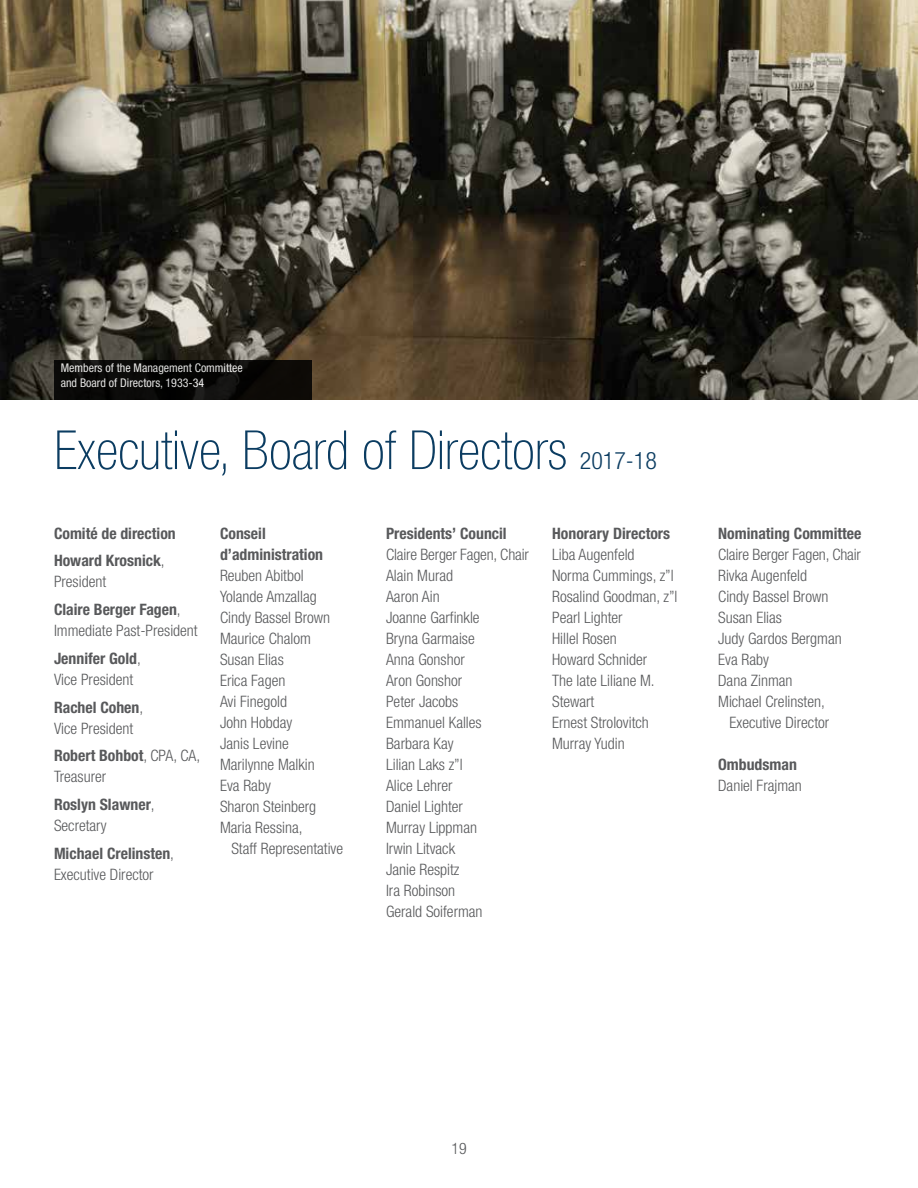
<style>
.page{position:relative;width:918px;height:1188px;background:#fff}
.page>*{position:absolute;margin:0;border:0;box-sizing:border-box;transform-origin:0 0}
.t1{font:100 condensed 54px "Helvetica Neue";color:#0b3c61}
.t2{font:300 condensed 24px "Helvetica Neue";color:#0b3c61}
.t3{font:300 condensed 15.75px/21px "Helvetica Neue";color:#58595b}
.t4{font:700 condensed 15.75px/27.8px "Helvetica Neue";color:#58595b}
.t5{font:condensed 12px/15px "Helvetica Neue";color:#fff}
.s1{font-weight:300}
.s2{font-weight:700}
</style>
<div class="page">
<img style="left:0;top:0;width:918px;height:400px">
<svg style="left:54px;top:360px;width:257px;height:40px;background:#0a0907"></svg>
<p class="t5" style="left:61px;top:360px;width:184px">Members of the Management Committee and Board of Directors, 1933-34</p>
<h1 class="t1" style="left:54px;top:420px;width:514px">Executive, Board of Directors</h1>
<h2 class="t2" style="left:580px;top:447px;width:79px">2017-18</h2>
<p class="t4" style="left:54px;top:519px;width:123px">Comité de direction<br>Howard Krosnick<span class="s1">,</span></p>
<p class="t4" style="left:54px;top:568px;width:128px"><span class="s1">President<br></span>Claire Berger Fagen<span class="s1">,</span></p>
<p class="t3" style="left:54px;top:617px;width:145px;line-height:27.8px">Immediate Past-President<br><span class="s2">Jennifer Gold</span>,</p>
<p class="t3" style="left:54px;top:665px;width:91px;line-height:27.8px">Vice President<br><span class="s2">Rachel Cohen</span>,</p>
<p class="t3" style="left:54px;top:714px;width:148px;line-height:27.8px">Vice President<br><span class="s2">Robert Bohbot</span>, CPA, CA,</p>
<p class="t4" style="left:54px;top:763px;width:102px"><span class="s1">Treasurer<br></span>Roslyn Slawner<span class="s1">,</span></p>
<p class="t4" style="left:54px;top:812px;width:122px"><span class="s1">Secretary<br></span>Michael Crelinsten<span class="s1">,</span></p>
<p class="t3" style="left:54px;top:864px;width:101px">Executive Director</p>
<p class="t4" style="left:220px;top:522px;width:105px;line-height:21px">Conseil d’administration</p>
<p class="t3" style="left:220px;top:564px;width:112px">Reuben Abitbol<br>Yolande Amzallag<br>Cindy Bassel Brown<br>Maurice Chalom<br>Susan Elias<br>Erica Fagen<br>Avi Finegold<br>John Hobday<br>Janis Levine<br>Marilynne Malkin<br>Eva Raby<br>Sharon Steinberg<br>Maria Ressina,</p>
<p class="t3" style="left:231px;top:837px;width:113px">Staff Representative</p>
<p class="t4" style="left:386px;top:519px;width:122px">Presidents’ Council</p>
<p class="t3" style="left:386px;top:544px;width:144px">Claire Berger Fagen, Chair<br>Alain Murad<br>Aaron Ain<br>Joanne Garfinkle<br>Bryna Garmaise<br>Anna Gonshor<br>Aron Gonshor<br>Peter Jacobs<br>Emmanuel Kalles<br>Barbara Kay<br>Lilian Laks z”l<br>Alice Lehrer<br>Daniel Lighter<br>Murray Lippman<br>Irwin Litvack<br>Janie Respitz<br>Ira Robinson<br>Gerald Soiferman</p>
<p class="t4" style="left:552px;top:519px;width:119px">Honorary Directors</p>
<p class="t3" style="left:552px;top:544px;width:127px">Liba Augenfeld<br>Norma Cummings, z”l<br>Rosalind Goodman, z”l<br>Pearl Lighter<br>Hillel Rosen<br>Howard Schnider<br>The late Liliane M.<br>Stewart<br>Ernest Strolovitch<br>Murray Yudin</p>
<p class="t4" style="left:718px;top:519px;width:145px">Nominating Committee</p>
<p class="t3" style="left:718px;top:543px;width:144px">Claire Berger Fagen, Chair</p>
<p class="t3" style="left:718px;top:564px;width:90px">Rivka Augenfeld</p>
<p class="t3" style="left:718px;top:585px;width:112px">Cindy Bassel Brown</p>
<p class="t3" style="left:718px;top:606px;width:65px">Susan Elias</p>
<p class="t3" style="left:718px;top:627px;width:125px">Judy Gardos Bergman</p>
<p class="t3" style="left:718px;top:648px;width:52px">Eva Raby</p>
<p class="t3" style="left:718px;top:669px;width:76px">Dana Zinman</p>
<p class="t3" style="left:718px;top:690px;width:108px">Michael Crelinsten,</p>
<p class="t3" style="left:730px;top:711px;width:101px">Executive Director</p>
<p class="t4" style="left:718px;top:750px;width:80px">Ombudsman</p>
<p class="t3" style="left:718px;top:774px;width:85px">Daniel Frajman</p>
<p class="t3" style="left:451px;top:1138px;width:17px">19</p>
</div>
